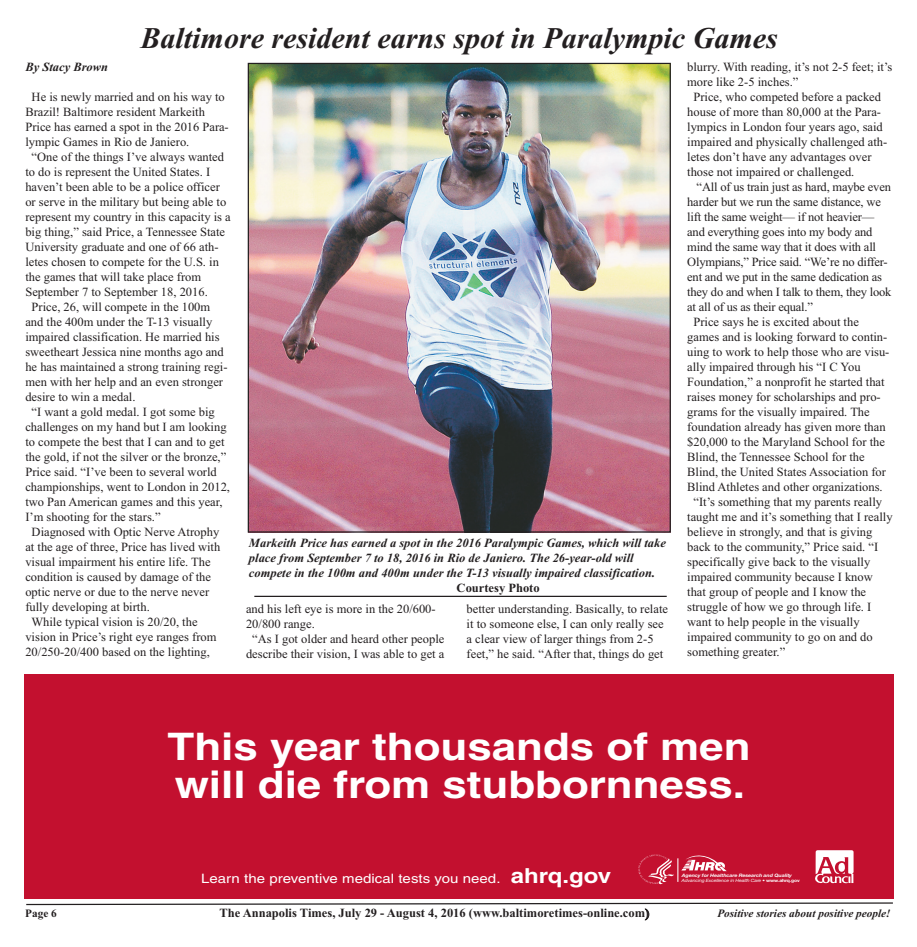
<style>
.page{position:relative;width:917px;height:947px;background:#fff}
.page>*{position:absolute;margin:0;border:0;box-sizing:border-box;transform-origin:0 0}
.t1{font:38px/38.4px "Helvetica Bold+OLEKCV";color:#fff;scale:1.16 1}
.t2{font:italic 700 30px "Times New Roman";color:#231f20}
.t3{font:13px "Helvetica+WOAJLU";letter-spacing:.005em;color:#fff;scale:1.16 1}
.t4{font:12.5px/15px "Times New Roman";color:#231f20}
.t5{font:italic 700 12.5px "Times New Roman";color:#231f20}
.t6{font:700 12.5px "Times New Roman";color:#231f20}
.t7{font:12.5px "Times New Roman PS Bold MT OTF";color:#231f20}
.t8{font:italic 700 11.25px "Times New Roman";color:#231f20}
.t9{font:11.25px "Times New Roman PS Bold MT OTF";color:#231f20}
.t10{font:4.62px "Helvetica Neue Bold Italic+UHPQYI";letter-spacing:-.015em;color:#fff;scale:1.16 1}
.t11{font:4.38px "Helvetica Neue Italic+KGJJKE";letter-spacing:-.02em;color:#fff;scale:1.16 1}
.s1{font-family:"Helvetica Bold+OLEKCV";font-size:20.75px}
.s2{font-family:"Helvetica Neue Bold Italic+UHPQYI"}
.s3{font-family:"Helvetica Neue Bold+BBWYGU"}
.s4{font-family:"Times New Roman PS Bold MT OTF";font-weight:400}
</style>
<div class="page">
<svg style="left:26px;top:902px;width:867px;height:4px"></svg>
<div style="left:24px;top:674px;width:869px;height:225px;background:#c3102f"></div>
<svg style="left:815px;top:850px;width:38px;height:33px"></svg>
<svg style="left:638px;top:854px;width:88px;height:30px"></svg>
<img style="left:249px;top:65px;width:419px;height:466px">
<hr style="left:254px;top:596px;width:412px;height:1px;background:#231f20">
<p class="t2" style="left:140px;top:21px;width:638px">Baltimore resident earns spot in Paralympic Games</p>
<p class="t5" style="left:25px;top:59px;width:84px">By Stacy Brown</p>
<p class="t4" style="left:32px;top:90px;width:195px">He is newly married and on his way to</p>
<p class="t4" style="left:25px;top:105px;width:181px">Brazil! Baltimore resident Markeith</p>
<p class="t4" style="left:25px;top:120px;width:205px">Price has earned a spot in the 2016 Para-</p>
<p class="t4" style="left:25px;top:135px;width:165px">lympic Games in Rio de Janiero.</p>
<p class="t4" style="left:32px;top:150px;width:194px">“One of the things I’ve always wanted</p>
<p class="t4" style="left:25px;top:165px;width:186px">to do is represent the United States. I</p>
<p class="t4" style="left:25px;top:180px;width:196px">haven’t been able to be a police officer</p>
<p class="t4" style="left:25px;top:195px;width:202px">or serve in the military but being able to</p>
<p class="t4" style="left:25px;top:210px;width:207px">represent my country in this capacity is a</p>
<p class="t4" style="left:25px;top:225px;width:201px">big thing,” said Price, a Tennessee State</p>
<p class="t4" style="left:25px;top:240px;width:195px">University graduate and one of 66 ath-</p>
<p class="t4" style="left:25px;top:255px;width:195px">letes chosen to compete for the U.S. in</p>
<p class="t4" style="left:25px;top:270px;width:177px">the games that will take place from</p>
<p class="t4" style="left:25px;top:285px;width:184px">September 7 to September 18, 2016.</p>
<p class="t4" style="left:32px;top:300px;width:180px">Price, 26, will compete in the 100m</p>
<p class="t4" style="left:25px;top:315px;width:188px">and the 400m under the T-13 visually</p>
<p class="t4" style="left:25px;top:330px;width:196px">impaired classification. He married his</p>
<p class="t4" style="left:25px;top:345px;width:200px">sweetheart Jessica nine months ago and</p>
<p class="t4" style="left:25px;top:360px;width:204px">he has maintained a strong training regi-</p>
<p class="t4" style="left:25px;top:375px;width:199px">men with her help and an even stronger</p>
<p class="t4" style="left:25px;top:390px;width:112px">desire to win a medal.</p>
<p class="t4" style="left:32px;top:405px;width:184px">“I want a gold medal. I got some big</p>
<p class="t4" style="left:25px;top:420px;width:203px">challenges on my hand but I am looking</p>
<p class="t4" style="left:25px;top:435px;width:200px">to compete the best that I can and to get</p>
<p class="t4" style="left:25px;top:450px;width:202px">the gold, if not the silver or the bronze,”</p>
<p class="t4" style="left:25px;top:465px;width:193px">Price said. “I’ve been to several world</p>
<p class="t4" style="left:25px;top:480px;width:206px">championships, went to London in 2012,</p>
<p class="t4" style="left:25px;top:495px;width:199px">two Pan American games and this year,</p>
<p class="t4" style="left:25px;top:510px;width:137px">I’m shooting for the stars.”</p>
<p class="t4" style="left:32px;top:525px;width:189px">Diagnosed with Optic Nerve Atrophy</p>
<p class="t4" style="left:25px;top:540px;width:196px">at the age of three, Price has lived with</p>
<p class="t4" style="left:25px;top:555px;width:187px">visual impairment his entire life. The</p>
<p class="t4" style="left:25px;top:570px;width:187px">condition is caused by damage of the</p>
<p class="t4" style="left:25px;top:585px;width:185px">optic nerve or due to the nerve never</p>
<p class="t4" style="left:25px;top:600px;width:126px">fully developing at birth.</p>
<p class="t4" style="left:31px;top:615px;width:167px">While typical vision is 20/20, the</p>
<p class="t4" style="left:25px;top:630px;width:192px">vision in Price’s right eye ranges from</p>
<p class="t4" style="left:25px;top:645px;width:186px">20/250-20/400 based on the lighting,</p>
<p class="t5" style="left:249px;top:535px;width:418px">Markeith Price has earned a spot in the 2016 Paralympic Games, which will take</p>
<p class="t5" style="left:249px;top:550px;width:386px">place from September 7 to 18, 2016 in Rio de Janiero. The 26-year-old will</p>
<p class="t5" style="left:249px;top:565px;width:407px">compete in the 100m and 400m under the T-13 visually impaired classification.</p>
<p class="t7" style="left:456px;top:580px;width:84px">Courtesy Photo</p>
<p class="t4" style="left:246px;top:603px;width:191px">and his left eye is more in the 20/600-</p>
<p class="t4" style="left:246px;top:618px;width:70px">20/800 range.</p>
<p class="t4" style="left:252px;top:633px;width:193px">“As I got older and heard other people</p>
<p class="t4" style="left:246px;top:648px;width:200px">describe their vision, I was able to get a</p>
<p class="t4" style="left:466px;top:603px;width:203px">better understanding. Basically, to relate it to someone else, I can only really see a clear view of larger things from 2-5 feet,” he said. “After that, things do get</p>
<p class="t4" style="left:687px;top:60px;width:207px">blurry. With reading, it’s not 2-5 feet; it’s</p>
<p class="t4" style="left:687px;top:75px;width:113px">more like 2-5 inches.”</p>
<p class="t4" style="left:693px;top:90px;width:189px">Price, who competed before a packed</p>
<p class="t4" style="left:687px;top:105px;width:195px">house of more than 80,000 at the Para-</p>
<p class="t4" style="left:687px;top:120px;width:197px">lympics in London four years ago, said</p>
<p class="t4" style="left:687px;top:135px;width:201px">impaired and physically challenged ath-</p>
<p class="t4" style="left:687px;top:150px;width:186px">letes don’t have any advantages over</p>
<p class="t4" style="left:687px;top:165px;width:168px">those not impaired or challenged.</p>
<p class="t4" style="left:696px;top:180px;width:196px">“All of us train just as hard, maybe even</p>
<p class="t4" style="left:687px;top:195px;width:195px">harder but we run the same distance, we</p>
<p class="t4" style="left:687px;top:210px;width:188px">lift the same weight— if not heavier—</p>
<p class="t4" style="left:687px;top:225px;width:187px">and everything goes into my body and</p>
<p class="t4" style="left:687px;top:240px;width:190px">mind the same way that it does with all</p>
<p class="t4" style="left:687px;top:255px;width:202px">Olympians,” Price said. “We’re no differ-</p>
<p class="t4" style="left:687px;top:270px;width:196px">ent and we put in the same dedication as</p>
<p class="t4" style="left:687px;top:285px;width:206px">they do and when I talk to them, they look</p>
<p class="t4" style="left:687px;top:300px;width:127px">at all of us as their equal.”</p>
<p class="t4" style="left:693px;top:315px;width:167px">Price says he is excited about the</p>
<p class="t4" style="left:687px;top:330px;width:201px">games and is looking forward to contin-</p>
<p class="t4" style="left:687px;top:345px;width:204px">uing to work to help those who are visu-</p>
<p class="t4" style="left:687px;top:360px;width:175px">ally impaired through his “I C You</p>
<p class="t4" style="left:687px;top:375px;width:199px">Foundation,” a nonprofit he started that</p>
<p class="t4" style="left:687px;top:390px;width:195px">raises money for scholarships and pro-</p>
<p class="t4" style="left:687px;top:405px;width:184px">grams for the visually impaired. The</p>
<p class="t4" style="left:687px;top:420px;width:200px">foundation already has given more than</p>
<p class="t4" style="left:687px;top:435px;width:199px">$20,000 to the Maryland School for the</p>
<p class="t4" style="left:687px;top:450px;width:179px">Blind, the Tennessee School for the</p>
<p class="t4" style="left:687px;top:465px;width:200px">Blind, the United States Association for</p>
<p class="t4" style="left:687px;top:480px;width:197px">Blind Athletes and other organizations.</p>
<p class="t4" style="left:693px;top:495px;width:190px">“It’s something that my parents really</p>
<p class="t4" style="left:687px;top:510px;width:207px">taught me and it’s something that I really</p>
<p class="t4" style="left:687px;top:525px;width:186px">believe in strongly, and that is giving</p>
<p class="t4" style="left:687px;top:540px;width:192px">back to the community,” Price said. “I</p>
<p class="t4" style="left:687px;top:555px;width:184px">specifically give back to the visually</p>
<p class="t4" style="left:687px;top:570px;width:187px">impaired community because I know</p>
<p class="t4" style="left:687px;top:585px;width:180px">that group of people and I know the</p>
<p class="t4" style="left:687px;top:600px;width:186px">struggle of how we go through life. I</p>
<p class="t4" style="left:687px;top:615px;width:174px">want to help people in the visually</p>
<p class="t4" style="left:687px;top:630px;width:187px">impaired community to go on and do</p>
<p class="t4" style="left:687px;top:645px;width:99px">something greater.”</p>
<p class="t1" style="left:167px;top:731px;width:504px">This year thousands of men will die from stubbornness.</p>
<p class="t3" style="left:201px;top:871px;width:355px">Learn the preventive medical tests you need. <span class="s1">ahrq.gov</span></p>
<p class="t11" style="left:681px;top:879px;width:103px">Advancing Excellence in Health Care <span class="s2">•</span> <span class="s3">www.ahrq.gov</span></p>
<p class="t10" style="left:681px;top:873px;width:96px">Agency for Healthcare Research and Quality</p>
<p class="t9" style="left:25px;top:907px;width:33px">Page 6</p>
<p class="t6" style="left:219px;top:906px;width:431px">The Annapolis Times, <span class="s4">July 29 - August 4, 2016</span> (www.baltimoretimes-online.com)</p>
<p class="t8" style="left:717px;top:906px;width:175px">Positive stories about positive people!</p>
</div>
